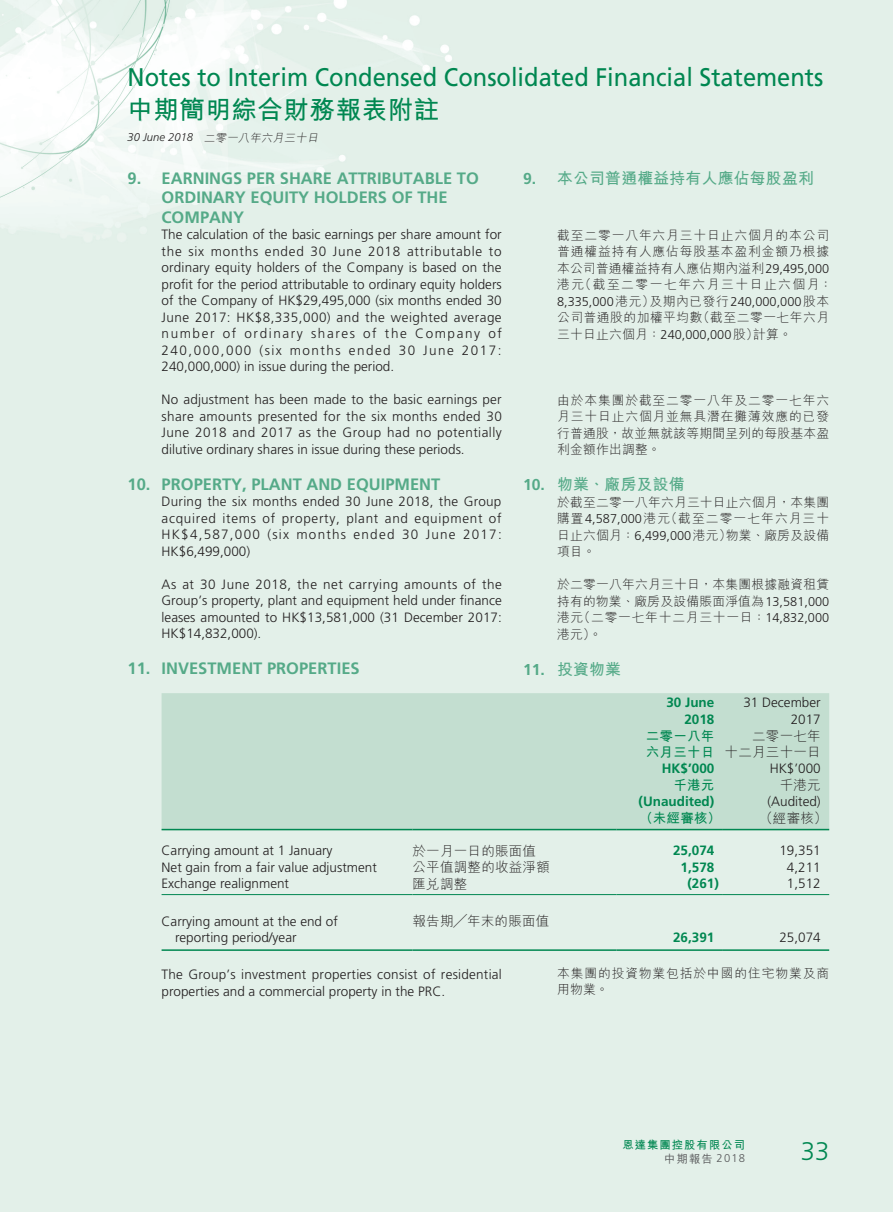
<style>
.page{position:relative;width:893px;height:1212px;background:#fff}
.page>*{position:absolute;margin:0;border:0;box-sizing:border-box;transform-origin:0 0}
.t1{font:25.5px "Frutiger LT Std";color:#008751;scale:.93 1}
.t2{font:700 25.5px "M Hei HK";letter-spacing:.02em;color:#008751}
.t3{font:300 25.5px "Frutiger LT Std";color:#008751}
._01_H1_E{font:700 16.5px/19.5px "Frutiger LT Std";color:#5a8}
._001_H1_C{font:700 15.75px "M Hei HK";letter-spacing:.02em;color:#5a8}
._00_txt_E{font:300 13.5px/16.5px "Frutiger LT Std";letter-spacing:.005em;color:#231f20;text-align:justify}
._50_Table_txt{font:300 13.5px "Frutiger LT Std";color:#231f20}
._50_Table_txt-2{font:300 13.5px "M Hei HK";letter-spacing:.02em;color:#231f20}
._50_Table_txt-3{font:700 13.5px "Frutiger LT Std";color:#008751}
._50_Table_txt-4{font:700 13.5px "M Hei HK";letter-spacing:.02em;color:#008751}
._000_txt_C{font:300 12.75px/16.5px "M Hei HK";letter-spacing:.04em;color:#231f20;text-align:justify}
._000_txt_C-2{font:300 12.75px/16.5px "M Hei HK";letter-spacing:.07em;color:#231f20}
.t4{font:italic 300 11.25px "Frutiger LT Std";color:#231f20}
.t5{font:700 11.25px/14.2px "M Hei HK";letter-spacing:.1em;color:#008751;text-align:right}
.s1{font-family:"M Hei HK"}
.s2{font-family:"Frutiger LT Std"}
.s3{font-weight:500;color:#57585a}
.s4{font-family:"Frutiger LT Std";font-weight:300;color:#57585a}
</style>
<div class="page">
<div style="left:162px;top:693px;width:667px;height:136px;background:#c3ded0"></div>
<hr style="left:162px;top:829px;width:250px;height:1px;background:#008751">
<hr style="left:412px;top:829px;width:205px;height:1px;background:#008751">
<hr style="left:617px;top:829px;width:106px;height:1px;background:#008751">
<hr style="left:723px;top:829px;width:106px;height:1px;background:#008751">
<hr style="left:162px;top:894px;width:250px;height:1px;background:#008751">
<hr style="left:412px;top:894px;width:205px;height:1px;background:#008751">
<hr style="left:617px;top:894px;width:106px;height:1px;background:#008751">
<hr style="left:723px;top:894px;width:106px;height:1px;background:#008751">
<hr style="left:162px;top:949px;width:250px;height:2px;background:#008751">
<hr style="left:412px;top:949px;width:205px;height:2px;background:#008751">
<hr style="left:617px;top:949px;width:106px;height:2px;background:#008751">
<hr style="left:723px;top:949px;width:106px;height:2px;background:#008751">
<h1 class="t1" style="left:128px;top:62px;width:750px">Notes to Interim Condensed Consolidated Financial Statements</h1>
<h1 class="t2" style="left:128px;top:91px;width:313px">中期簡明綜合財務報表附註</h1>
<p class="t4" style="left:128px;top:131px;width:194px">30 June 2018 <span class="s1">二零一八年六月三十日</span></p>
<p class="_01_H1_E" style="left:162px;top:168px;width:319px;text-indent:-34px">9. EARNINGS PER SHARE ATTRIBUTABLE TO<br>ORDINARY EQUITY HOLDERS OF THE<br>COMPANY</p>
<p class="_00_txt_E" style="left:162px;top:227px;width:342px">The calculation of the basic earnings per share amount for the six months ended 30 June 2018 attributable to ordinary equity holders of the Company is based on the profit for the period attributable to ordinary equity holders of the Company of HK$29,495,000 (six months ended 30<br>June 2017: HK$8,335,000) and the weighted average number of ordinary shares of the Company of 240,000,000 (six months ended 30 June 2017:<br>240,000,000) in issue during the period.</p>
<p class="_00_txt_E" style="left:162px;top:392px;width:342px">No adjustment has been made to the basic earnings per share amounts presented for the six months ended 30<br>June 2018 and 2017 as the Group had no potentially dilutive ordinary shares in issue during these periods.</p>
<p class="_01_H1_E" style="left:128px;top:474px;width:314px">10. PROPERTY, PLANT AND EQUIPMENT</p>
<p class="_00_txt_E" style="left:162px;top:494px;width:342px">During the six months ended 30 June 2018, the Group acquired items of property, plant and equipment of HK$4,587,000 (six months ended 30 June 2017:<br>HK$6,499,000)</p>
<p class="_00_txt_E" style="left:162px;top:576px;width:342px">As at 30 June 2018, the net carrying amounts of the Group’s property, plant and equipment held under finance leases amounted to HK$13,581,000 (31 December 2017:<br>HK$14,832,000).</p>
<p class="_01_H1_E" style="left:128px;top:659px;width:234px">11. INVESTMENT PROPERTIES</p>
<p class="_001_H1_C" style="left:523px;top:167px;width:292px"><span class="s2">9.</span> 本公司普通權益持有人應佔每股盈利</p>
<p class="_000_txt_C-2" style="left:557px;top:227px;width:277px">截至二零一八年六月三十日止六個月的本公司普通權益持有人應佔每股基本盈利金額乃根據本公司普通權益持有人應佔期內溢利<span class="s2">29,495,000</span>港元（截至二零一七年六月三十日止六個月：<br><span class="s2">8,335,000</span>港元）及期內已發行<span class="s2">240,000,000</span>股本公司普通股的加權平均數（截至二零一七年六月三十日止六個月：<span class="s2">240,000,000</span>股）計算。</p>
<p class="_000_txt_C" style="left:557px;top:392px;width:274px">由於本集團於截至二零一八年及二零一七年六月三十日止六個月並無具潛在攤薄效應的已發行普通股，故並無就該等期間呈列的每股基本盈利金額作出調整。</p>
<p class="_001_H1_C" style="left:523px;top:473px;width:163px"><span class="s2">10.</span> 物業、廠房及設備</p>
<p class="_000_txt_C" style="left:557px;top:494px;width:274px">於截至二零一八年六月三十日止六個月，本集團購置<span class="s2">4,587,000</span>港元（截至二零一七年六月三十日止六個月：<span class="s2">6,499,000</span>港元）物業、廠房及設備項目。</p>
<p class="_000_txt_C" style="left:557px;top:576px;width:274px">於二零一八年六月三十日，本集團根據融資租賃持有的物業、廠房及設備賬面淨值為<span class="s2">13,581,000</span>港元（二零一七年十二月三十一日：<span class="s2">14,832,000</span>港元）。</p>
<p class="_001_H1_C" style="left:523px;top:657px;width:99px"><span class="s2">11.</span> 投資物業</p>
<p class="_50_Table_txt-3" style="left:666px;top:695px;width:50px">30 June</p>
<p class="_50_Table_txt-3" style="left:684px;top:711px;width:32px">2018</p>
<p class="_50_Table_txt-4" style="left:646px;top:726px;width:70px">二零一八年</p>
<p class="_50_Table_txt-4" style="left:646px;top:743px;width:70px">六月三十日</p>
<p class="_50_Table_txt" style="left:743px;top:695px;width:79px">31 December</p>
<p class="_50_Table_txt" style="left:791px;top:711px;width:32px">2017</p>
<p class="_50_Table_txt-2" style="left:752px;top:729px;width:70px">二零一七年</p>
<p class="_50_Table_txt-2" style="left:724px;top:745px;width:98px">十二月三十一日</p>
<p class="_50_Table_txt-3" style="left:662px;top:761px;width:54px">HK$’000</p>
<p class="_50_Table_txt" style="left:770px;top:761px;width:53px">HK$’000</p>
<p class="_50_Table_txt-4" style="left:673px;top:776px;width:43px">千港元</p>
<p class="_50_Table_txt-2" style="left:780px;top:778px;width:43px">千港元</p>
<p class="_50_Table_txt-3" style="left:639px;top:794px;width:77px">(Unaudited)</p>
<p class="_50_Table_txt" style="left:767px;top:794px;width:55px">(Audited)</p>
<p class="_50_Table_txt-4" style="left:639px;top:809px;width:83px">（未經審核）</p>
<p class="_50_Table_txt-2" style="left:759px;top:811px;width:70px">（經審核）</p>
<p class="_50_Table_txt" style="left:162px;top:843px;width:173px">Carrying amount at 1 January</p>
<p class="_50_Table_txt-2" style="left:412px;top:844px;width:125px">於一月一日的賬面值</p>
<p class="_50_Table_txt-3" style="left:673px;top:842px;width:43px">25,074</p>
<p class="_50_Table_txt" style="left:779px;top:843px;width:43px">19,351</p>
<p class="_50_Table_txt" style="left:162px;top:859px;width:217px">Net gain from a fair value adjustment</p>
<p class="_50_Table_txt-2" style="left:412px;top:860px;width:139px">公平值調整的收益淨額</p>
<p class="_50_Table_txt-3" style="left:681px;top:859px;width:35px">1,578</p>
<p class="_50_Table_txt" style="left:787px;top:859px;width:35px">4,211</p>
<p class="_50_Table_txt" style="left:162px;top:876px;width:129px">Exchange realignment</p>
<p class="_50_Table_txt-2" style="left:412px;top:877px;width:56px">匯兌調整</p>
<p class="_50_Table_txt-3" style="left:687px;top:875px;width:33px">(261)</p>
<p class="_50_Table_txt" style="left:787px;top:876px;width:35px">1,512</p>
<p class="_50_Table_txt" style="left:162px;top:913px;width:178px">Carrying amount at the end of</p>
<p class="_50_Table_txt" style="left:175px;top:930px;width:123px">reporting period/year</p>
<p class="_50_Table_txt-2" style="left:412px;top:914px;width:138px">報告期╱年末的賬面值</p>
<p class="_50_Table_txt-3" style="left:673px;top:929px;width:43px">26,391</p>
<p class="_50_Table_txt" style="left:779px;top:930px;width:43px">25,074</p>
<p class="_00_txt_E" style="left:162px;top:966px;width:342px">The Group’s investment properties consist of residential properties and a commercial property in the PRC.</p>
<p class="_000_txt_C-2" style="left:557px;top:965px;width:274px">本集團的投資物業包括於中國的住宅物業及商用物業。</p>
<p class="t5" style="left:622px;top:1136px;width:124px">恩達集團控股有限公司<span class="s3">中期報告</span> <span class="s4">2018</span></p>
<h1 class="t3" style="left:801px;top:1136px;width:30px">33</h1>
</div>
